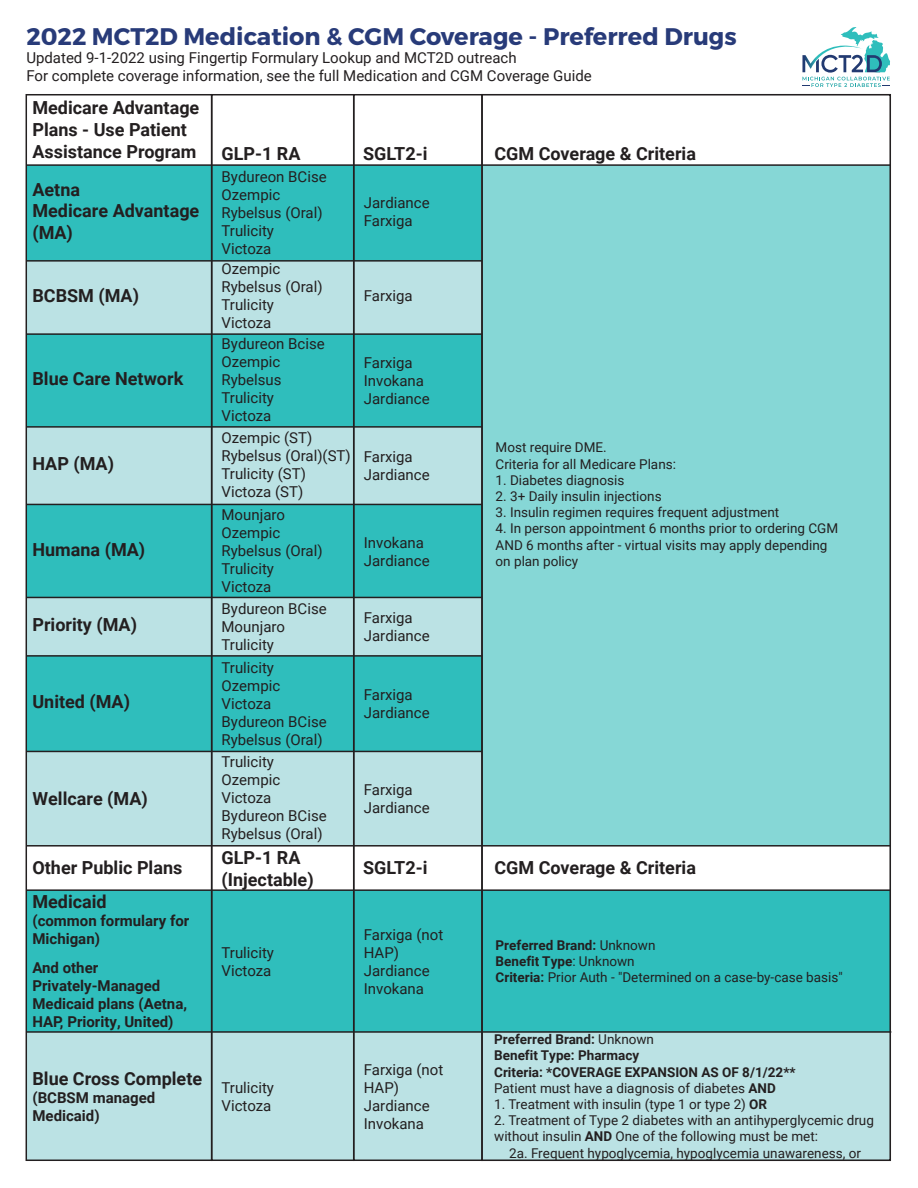
<style>
.page{position:relative;width:918px;height:1188px;background:#fff}
.page>*{position:absolute;margin:0;border:0;box-sizing:border-box;transform-origin:0 0}
.t1{font:24px "Trueno Bd";color:#283b79}
.t2{font:700 18px/21.6px "Roboto";color:#231f20}
.t3{font:15px/18px "Roboto";color:#231f20}
.t4{font:700 15px/18px "Roboto";color:#231f20}
.t5{font:13.5px/16.2px "Roboto";color:#231f20}
.t6{font:700 13.5px/16.2px "Roboto";color:#231f20}
.s1{font-weight:700}
.s2{font-weight:400}
</style>
<div class="page">
<div style="left:482px;top:165px;width:408px;height:681px;background:#86d7d6"></div>
<div style="left:27px;top:597px;width:455px;height:59px;background:#bbe2e4"></div>
<div style="left:26px;top:751px;width:456px;height:95px;background:#bbe2e4"></div>
<div style="left:26px;top:1032px;width:864px;height:128px;background:#bbe2e4"></div>
<div style="left:26px;top:504px;width:456px;height:93px;background:#2fbebc"></div>
<div style="left:26px;top:656px;width:456px;height:95px;background:#2fbebc"></div>
<div style="left:26px;top:891px;width:865px;height:141px;background:#2fbebc"></div>
<div style="left:26px;top:427px;width:456px;height:77px;background:#bbe2e4"></div>
<div style="left:26px;top:334px;width:456px;height:93px;background:#2fbebc"></div>
<div style="left:27px;top:261px;width:454px;height:73px;background:#bbe2e4"></div>
<div style="left:26px;top:165px;width:455px;height:96px;background:#2fbebc"></div>
<div style="left:26px;top:94px;width:186px;height:1067px;border:2px solid #231f20"></div>
<div style="left:211px;top:94px;width:143px;height:1067px;border:2px solid #231f20"></div>
<div style="left:353px;top:94px;width:130px;height:1067px;border:2px solid #231f20"></div>
<div style="left:481px;top:94px;width:410px;height:1067px;border:2px solid #231f20"></div>
<hr style="left:26px;top:164px;width:864px;height:2px;background:#231f20">
<hr style="left:26px;top:260px;width:456px;height:2px;background:#231f20">
<hr style="left:26px;top:333px;width:456px;height:2px;background:#231f20">
<hr style="left:26px;top:426px;width:456px;height:2px;background:#231f20">
<hr style="left:26px;top:504px;width:456px;height:1px;background:#231f20">
<hr style="left:26px;top:597px;width:456px;height:1px;background:#231f20">
<hr style="left:26px;top:655px;width:456px;height:2px;background:#231f20">
<hr style="left:26px;top:751px;width:456px;height:1px;background:#231f20">
<hr style="left:26px;top:845px;width:864px;height:2px;background:#231f20">
<hr style="left:26px;top:889px;width:864px;height:2px;background:#231f20">
<hr style="left:27px;top:1031px;width:864px;height:2px;background:#231f20">
<svg style="left:802px;top:27px;width:88px;height:60px"></svg>
<h1 class="t1" style="left:26px;top:21px;width:712px">2022 MCT2D Medication &amp; CGM Coverage - Preferred Drugs</h1>
<p class="t3" style="left:26px;top:48px;width:567px">Updated 9-1-2022 using Fingertip Formulary Lookup and MCT2D outreach<br>For complete coverage information, see the full Medication and CGM Coverage Guide</p>
<p class="t2" style="left:32px;top:96px;width:168px">Medicare Advantage<br>Plans - Use Patient<br>Assistance Program</p>
<p class="t2" style="left:32px;top:178px;width:168px">Aetna<br>Medicare Advantage (MA)</p>
<p class="t2" style="left:32px;top:284px;width:108px">BCBSM (MA)</p>
<p class="t2" style="left:32px;top:367px;width:152px">Blue Care Network</p>
<p class="t2" style="left:32px;top:453px;width:83px">HAP (MA)</p>
<p class="t2" style="left:32px;top:538px;width:114px">Humana (MA)</p>
<p class="t2" style="left:32px;top:614px;width:106px">Priority (MA)</p>
<p class="t2" style="left:32px;top:691px;width:99px">United (MA)</p>
<p class="t2" style="left:32px;top:787px;width:117px">Wellcare (MA)</p>
<p class="t2" style="left:32px;top:850px;width:151px;line-height:34px">Other Public Plans<br>Medicaid</p>
<p class="t4" style="left:32px;top:911px;width:158px">(common formulary for<br>Michigan)</p>
<p class="t4" style="left:32px;top:958px;width:156px">And other<br>Privately-Managed<br>Medicaid plans (Aetna,<br>HAP, Priority, United)</p>
<p class="t2" style="left:32px;top:1067px;width:171px">Blue Cross Complete</p>
<p class="t4" style="left:32px;top:1088px;width:124px">(BCBSM managed<br>Medicaid)</p>
<p class="t2" style="left:222px;top:142px;width:81px">GLP-1 RA</p>
<p class="t2" style="left:363px;top:142px;width:66px">SGLT2-i</p>
<p class="t2" style="left:494px;top:142px;width:203px">CGM Coverage &amp; Criteria</p>
<p class="t3" style="left:222px;top:167px;width:107px">Bydureon BCise<br>Ozempic<br>Rybelsus (Oral)<br>Trulicity<br>Victoza</p>
<p class="t3" style="left:222px;top:260px;width:103px">Ozempic<br>Rybelsus (Oral)<br>Trulicity<br>Victoza</p>
<p class="t3" style="left:222px;top:335px;width:105px">Bydureon Bcise<br>Ozempic<br>Rybelsus<br>Trulicity<br>Victoza</p>
<p class="t3" style="left:222px;top:428px;width:131px">Ozempic (ST)<br>Rybelsus (Oral)(ST)<br>Trulicity (ST)<br>Victoza (ST)</p>
<p class="t3" style="left:222px;top:505px;width:103px">Mounjaro<br>Ozempic<br>Rybelsus (Oral)<br>Trulicity<br>Victoza</p>
<p class="t3" style="left:222px;top:599px;width:107px">Bydureon BCise<br>Mounjaro<br>Trulicity</p>
<p class="t3" style="left:222px;top:658px;width:107px">Trulicity<br>Ozempic<br>Victoza<br>Bydureon BCise<br>Rybelsus (Oral)</p>
<p class="t3" style="left:222px;top:752px;width:107px">Trulicity<br>Ozempic<br>Victoza<br>Bydureon BCise<br>Rybelsus (Oral)</p>
<p class="t2" style="left:222px;top:846px;width:94px">GLP-1 RA (Injectable)</p>
<p class="t3" style="left:364px;top:193px;width:67px">Jardiance<br>Farxiga</p>
<p class="t3" style="left:364px;top:286px;width:50px">Farxiga</p>
<p class="t3" style="left:364px;top:353px;width:67px">Farxiga<br>Invokana<br>Jardiance</p>
<p class="t3" style="left:364px;top:447px;width:67px">Farxiga<br>Jardiance</p>
<p class="t3" style="left:364px;top:533px;width:67px">Invokana<br>Jardiance</p>
<p class="t3" style="left:364px;top:608px;width:67px">Farxiga<br>Jardiance</p>
<p class="t3" style="left:364px;top:685px;width:67px">Farxiga<br>Jardiance</p>
<p class="t3" style="left:364px;top:780px;width:67px">Farxiga<br>Jardiance</p>
<p class="t5" style="left:496px;top:439px;width:182px">Most require DME.<br>Criteria for all Medicare Plans:</p>
<p class="t5" style="left:496px;top:471px;width:130px">1. Diabetes diagnosis</p>
<p class="t5" style="left:496px;top:488px;width:168px">2. 3+ Daily insulin injections</p>
<p class="t5" style="left:496px;top:504px;width:285px">3. Insulin regimen requires frequent adjustment</p>
<p class="t5" style="left:496px;top:520px;width:344px">4. In person appointment 6 months prior to ordering CGM<br>AND 6 months after - virtual visits may apply depending on plan policy</p>
<p class="t2" style="left:363px;top:856px;width:66px">SGLT2-i</p>
<p class="t2" style="left:494px;top:856px;width:203px">CGM Coverage &amp; Criteria</p>
<p class="t3" style="left:222px;top:943px;width:54px">Trulicity<br>Victoza</p>
<p class="t3" style="left:364px;top:925px;width:81px">Farxiga (not<br>HAP)<br>Jardiance<br>Invokana</p>
<p class="t5" style="left:496px;top:937px;width:349px"><span class="s1">Preferred Brand:</span> Unknown<br><span class="s1">Benefit Type</span>: Unknown<br><span class="s1">Criteria:</span> Prior Auth - "Determined on a case-by-case basis"</p>
<p class="t3" style="left:222px;top:1078px;width:54px">Trulicity<br>Victoza</p>
<p class="t3" style="left:364px;top:1060px;width:81px">Farxiga (not<br>HAP)<br>Jardiance<br>Invokana</p>
<p class="t6" style="left:494px;top:1031px;width:303px">Preferred Brand: <span class="s2">Unknown<br></span>Benefit Type: Pharmacy<br>Criteria: *COVERAGE EXPANSION AS OF 8/1/22** <span class="s2">Patient must have a diagnosis of diabetes</span> AND</p>
<p class="t5" style="left:494px;top:1096px;width:274px">1. Treatment with insulin (type 1 or type 2) <span class="s1">OR</span></p>
<p class="t5" style="left:494px;top:1112px;width:381px">2. Treatment of Type 2 diabetes with an antihyperglycemic drug without insulin <span class="s1">AND</span> One of the following must be met:</p>
<p class="t5" style="left:509px;top:1144px;width:353px">2a. Frequent hypoglycemia, hypoglycemia unawareness, or</p>
</div>
